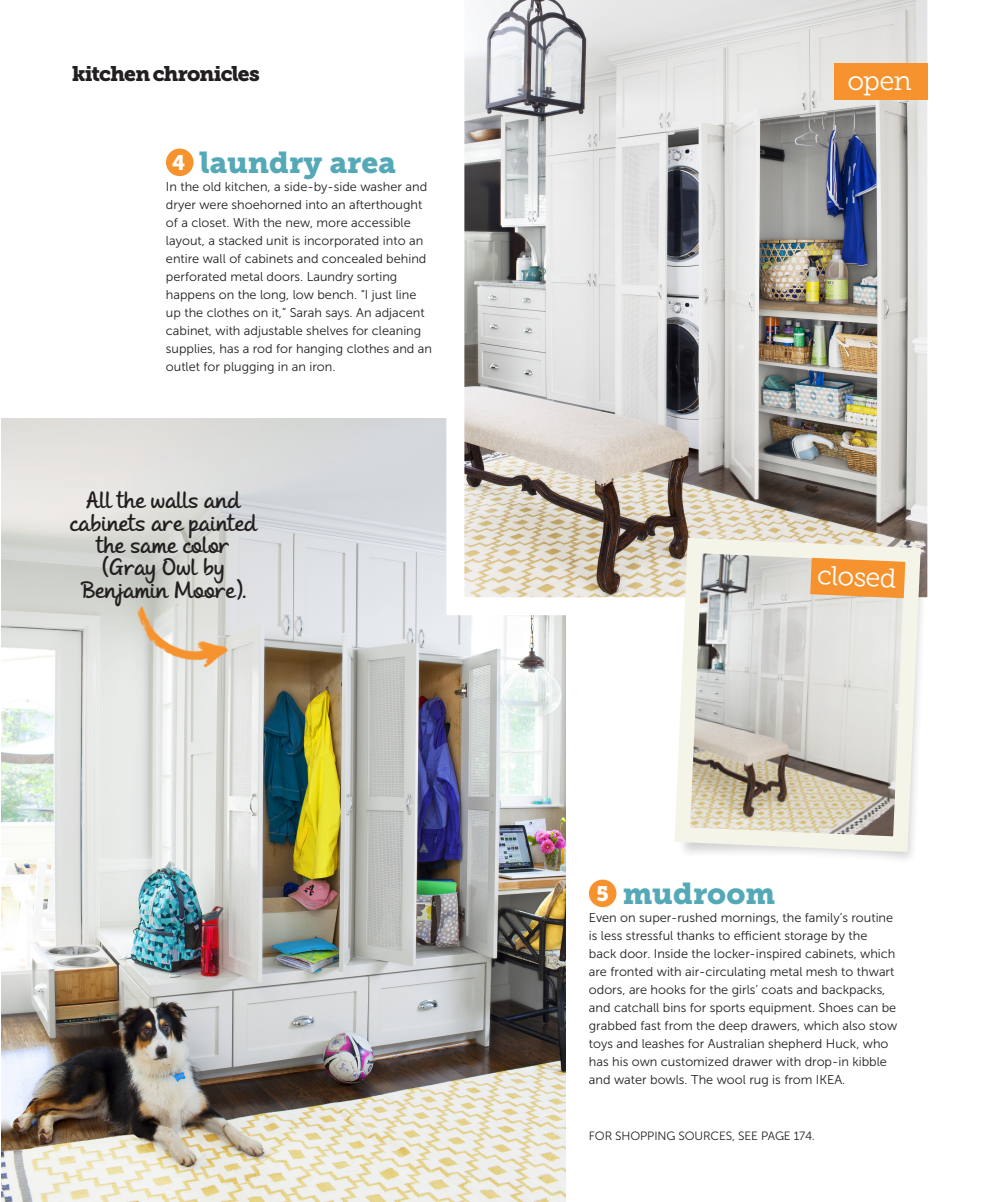
<style>
.page{position:relative;width:986px;height:1202px;background:#fff}
.page>*{position:absolute;margin:0;border:0;box-sizing:border-box;transform-origin:0 0}
.t1{font:30px "Museo Slab 900";color:#55a9b7}
.t2{font:27px "Museo Slab 300";color:#fff}
.t3{font:700 22.35px/22.4px "Andrea II Script Upright";letter-spacing:-.01em;color:#231f20;text-align:center}
.t4{font:21px "Museo Slab 900";letter-spacing:-.035em;color:#231f20}
.t5{font:12.75px/18px "Museo Sans 300";color:#231f20}
.t6{font:12px "Museo Sans 300";letter-spacing:-.01em;color:#231f20}
.s1{font-size:20.85px;color:#fff}
</style>
<div class="page">
<img style="left:1px;top:418px;width:564px;height:784px">
<img style="left:446px;top:0;width:482px;height:615px">
<svg style="left:666px;top:530px;width:262px;height:329px;background:#d7d4cb"></svg>
<div style="left:589px;top:879px;width:27px;height:28px;background:#f7932e;border-radius:50%"></div>
<div style="left:166px;top:148px;width:27px;height:28px;background:#f7932e;border-radius:50%"></div>
<img style="left:123px;top:591px;width:106px;height:93px">
<div style="left:833px;top:63px;width:94px;height:37px;background:#f7932e"></div>
<svg style="left:810px;top:558px;width:95px;height:40px;background:#f59b40"></svg>
<h3 class="t4" style="left:72px;top:61px;width:189px">kitchen chronicles</h3>
<h1 class="t1" style="left:172px;top:145px;width:225px"><span class="s1">4</span> laundry area</h1>
<p class="t5" style="left:166px;top:178px;width:268px">I n the old kitchen, a side-by-side washer and dryer were shoehorned into an afterthought of a closet. With the new, more accessible layout, a stacked unit is incorporated into an entire wall of cabinets and concealed behind perforated metal doors. Laundry sorting happens on the long, low bench. “I just line up the clothes on it,” Sarah says. An adjacent cabinet, with adjustable shelves for cleaning supplies, has a rod for hanging clothes and an outlet for plugging in an iron.</p>
<h3 class="t3" style="left:70px;top:491px;width:189px">All the walls and cabinets are painted the same color (Gray Owl by<br>Benjamin Moore).</h3>
<h2 class="t2" style="left:847px;top:66px;width:66px">open</h2>
<h2 class="t2" style="left:818px;top:560px;width:81px;rotate:3deg">closed</h2>
<h1 class="t1" style="left:596px;top:876px;width:180px"><span class="s1">5</span> mudroom</h1>
<p class="t5" style="left:589px;top:909px;width:310px">Even on super-rushed mornings, the family’s routine is less stressful thanks to efficient storage by the back door. I nside the locker-inspired cabinets, which are fronted with air-circulating metal mesh to thwart odors, are hooks for the girls’ coats and backpacks, and catchall bins for sports equipment. Shoes can be grabbed fast from the deep drawers, which also stow toys and leashes for Australian shepherd H uck, who has his own customized drawer with drop-in kibble and water bowls. The wool rug is from I KEA.</p>
<p class="t6" style="left:589px;top:1129px;width:227px">for shopping sources, see page 174.</p>
</div>
